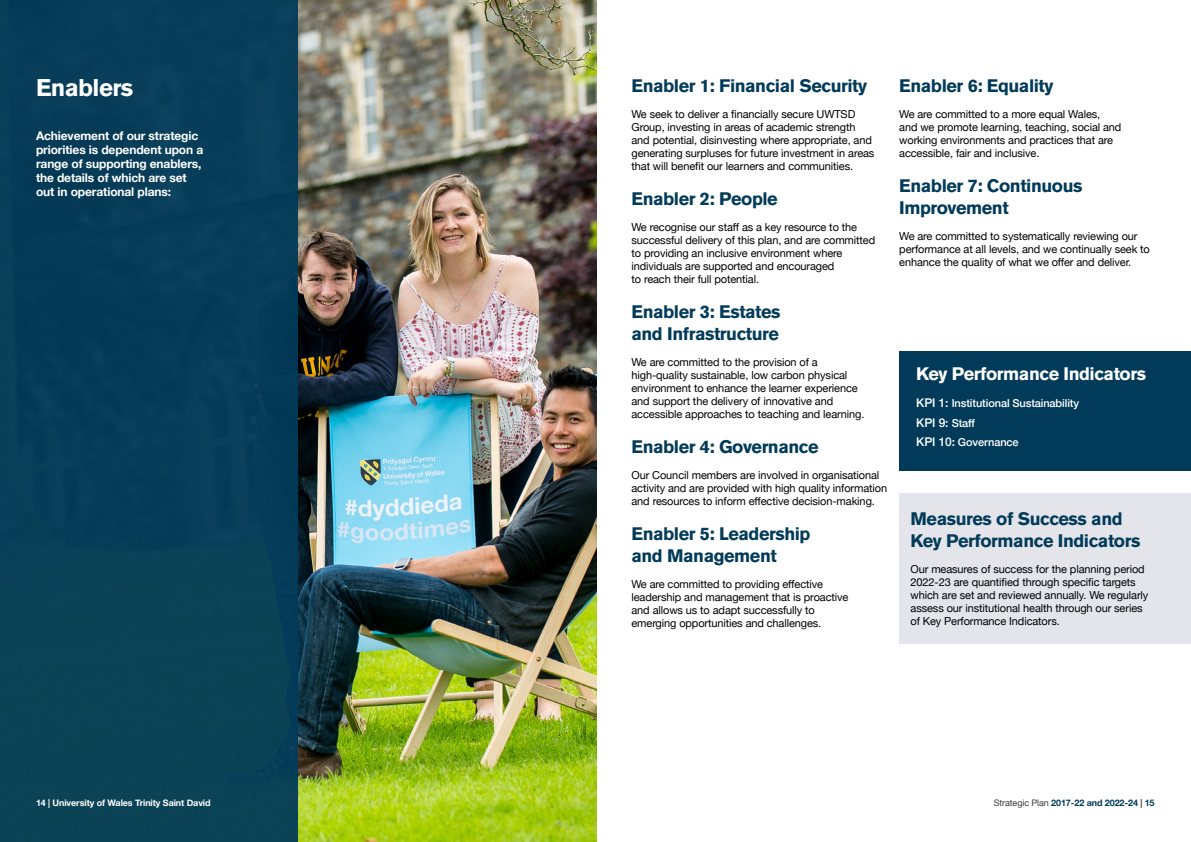
<style>
.page{position:relative;width:1191px;height:842px;background:#fff}
.page>*{position:absolute;margin:0;border:0;box-sizing:border-box;transform-origin:0 0}
.t1{font:700 24px "Akzidenz Grotesk BQ";letter-spacing:-.025em;color:#fff}
.t2{font:700 18px/22px "Akzidenz Grotesk BQ";letter-spacing:-.025em;color:#023b59}
.t3{font:700 18px "Akzidenz Grotesk BQ";letter-spacing:-.025em;color:#fff}
.t4{font:700 12px "Helvetica Neue";letter-spacing:-.01em;color:#fff}
.t5{font:500 12px "Helvetica Neue";color:#fff}
.t6{font:11px/13px "Helvetica Neue";letter-spacing:-.01em;color:#000}
.t7{font:500 11px "Helvetica Neue";letter-spacing:-.01em;color:#fff}
.t8{font:700 9px "Helvetica Neue";letter-spacing:-.01em;color:#fff}
.t9{font:700 9px "Helvetica Neue";letter-spacing:-.01em;color:#023b59}
.s1{font-size:12px}
.s2{font-size:11px}
.s3{font-weight:400;color:#3c3c3b}
.s4{color:#3c3c3b}
</style>
<div class="page">
<img style="left:298px;top:0;width:298px;height:842px">
<div style="left:0;top:0;width:298px;height:842px;background:#023b59"></div>
<div style="left:899px;top:351px;width:292px;height:120px;background:#023b59"></div>
<div style="left:899px;top:493px;width:292px;height:150px;background:#e4e4eb"></div>
<p class="t1" style="left:36px;top:74px;width:99px">Enablers</p>
<p class="t4" style="left:36px;top:127px;width:164px">Achievement of our strategic</p>
<p class="t4" style="left:36px;top:141px;width:169px">priorities is dependent upon a</p>
<p class="t4" style="left:36px;top:155px;width:167px">range of supporting enablers,</p>
<p class="t4" style="left:36px;top:169px;width:152px">the details of which are set</p>
<p class="t4" style="left:36px;top:183px;width:137px">out in operational plans:</p>
<p class="t2" style="left:631px;top:75px;width:237px">Enabler 1: Financial Security</p>
<p class="t6" style="left:631px;top:108px;width:244px">We seek to deliver a financially secure UWTSD Group, investing in areas of academic strength and potential, disinvesting where appropriate, and generating surpluses for future investment in areas that will benefit our learners and communities.</p>
<p class="t2" style="left:631px;top:188px;width:148px">Enabler 2: People</p>
<p class="t6" style="left:631px;top:221px;width:245px">We recognise our staff as a key resource to the successful delivery of this plan, and are committed to providing an inclusive environment where individuals are supported and encouraged<br>to reach their full potential.</p>
<p class="t2" style="left:631px;top:301px;width:151px">Enabler 3: Estates and Infrastructure</p>
<p class="t6" style="left:631px;top:356px;width:234px">We are committed to the provision of a high-quality sustainable, low carbon physical environment to enhance the learner experience and support the delivery of innovative and accessible approaches to teaching and learning.</p>
<p class="t2" style="left:631px;top:436px;width:189px">Enabler 4: Governance</p>
<p class="t6" style="left:631px;top:469px;width:257px">Our Council members are involved in organisational activity and are provided with high quality information and resources to inform effective decision-making.</p>
<p class="t2" style="left:631px;top:523px;width:180px">Enabler 5: Leadership and Management</p>
<p class="t6" style="left:631px;top:578px;width:218px">We are committed to providing effective leadership and management that is proactive and allows us to adapt successfully to emerging opportunities and challenges.</p>
<p class="t2" style="left:899px;top:75px;width:156px">Enabler 6: Equality</p>
<p class="t6" style="left:899px;top:108px;width:224px">We are committed to a more equal Wales,<br>and we promote learning, teaching, social and working environments and practices that are accessible, fair and inclusive.</p>
<p class="t2" style="left:899px;top:175px;width:185px">Enabler 7: Continuous<br>Improvement</p>
<p class="t6" style="left:899px;top:230px;width:252px">We are committed to systematically reviewing our performance at all levels, and we continually seek to enhance the quality of what we offer and deliver.</p>
<p class="t3" style="left:916px;top:363px;width:231px">Key Performance Indicators</p>
<p class="t7" style="left:916px;top:394px;width:164px"><span class="s1">KPI 1:</span> Institutional Sustainability</p>
<p class="t5" style="left:916px;top:413px;width:60px">KPI 9: <span class="s2">Staff</span></p>
<p class="t7" style="left:916px;top:434px;width:104px"><span class="s1">KPI 10:</span> Governance</p>
<p class="t2" style="left:910px;top:508px;width:214px">Measures of Success and</p>
<p class="t2" style="left:910px;top:530px;width:231px">Key Performance Indicators</p>
<p class="t6" style="left:910px;top:564px;width:239px">Our measures of success for the planning period 2022-23 are quantified through specific targets which are set and reviewed annually. We regularly assess our institutional health through our series</p>
<p class="t6" style="left:910px;top:616px;width:151px">of Key Performance Indicators.</p>
<p class="t8" style="left:36px;top:796px;width:176px">14 | University of Wales Trinity Saint David</p>
<p class="t9" style="left:993px;top:796px;width:162px"><span class="s3">Strategic Plan</span> 2017-22 and 2022-24 <span class="s4">|</span> 15</p>
</div>
